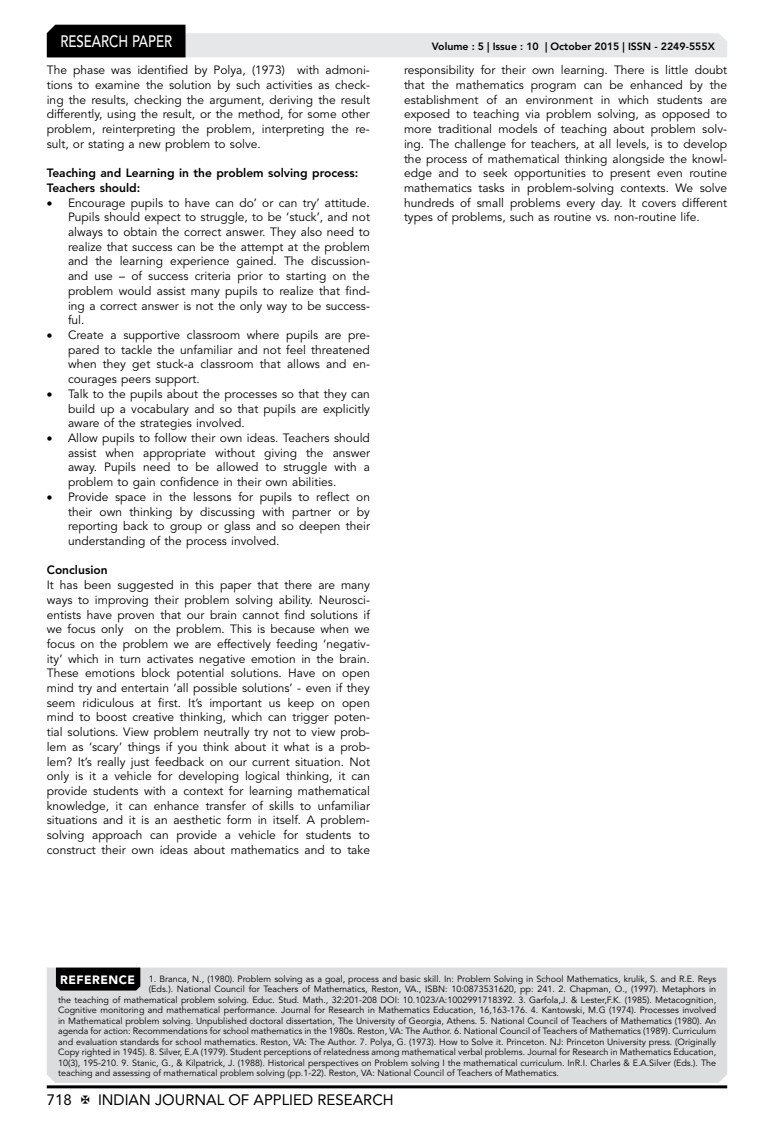
<style>
.page{position:relative;width:774px;height:1136px;background:#fff}
.page>*{position:absolute;margin:0;border:0;box-sizing:border-box;transform-origin:0 0}
.t1{font:500 16.5px "Avenir LT Std";color:#fff;scale:.8 1}
.t2{font:15px "Avenir LT Std";color:#000}
.t3{font:12px/14.7px "Avenir LT Std";color:#000;text-align:justify}
.t4{font:800 12px/14.7px "Avenir LT Std";color:#000}
.t5{font:800 10.5px "Avenir LT Std";color:#000}
.t6{font:9px "Avenir LT Std";color:#000}
.s1{font-weight:900;font-size:12px;color:#fff}
</style>
<div class="page">
<hr style="left:47px;top:1085px;width:680px;height:3px;background:#000">
<svg style="left:47px;top:25px;width:680px;height:32px"></svg>
<div style="left:47px;top:967px;width:680px;height:115px;background:#dcddde"></div>
<div style="left:56px;top:967px;width:84px;height:23px;background:#000"></div>
<h1 class="t1" style="left:60px;top:32px;width:139px">RESEARCH PAPER</h1>
<p class="t3" style="left:47px;top:63px;width:325px">The phase was identified by Polya, (1973) with admoni&shy;tions to examine the solution by such activities as check&shy;ing the results, checking the argument, deriving the result differently, using the result, or the method, for some other problem, reinterpreting the problem, interpreting the re&shy;sult, or stating a new problem to solve.</p>
<p class="t4" style="left:47px;top:166px;width:313px">Teaching and Learning in the problem solving process:<br>Teachers should:</p>
<p class="t3" style="left:68px;top:195px;width:303px;text-indent:-21px">• Encourage pupils to have can do’ or can try’ attitude.<br>Pupils should expect to struggle, to be ‘stuck’, and not always to obtain the correct answer. They also need to realize that success can be the attempt at the problem and the learning experience gained. The discussion&shy;and use – of success criteria prior to starting on the problem would assist many pupils to realize that find&shy;ing a correct answer is not the only way to be success&shy;ful.</p>
<p class="t3" style="left:68px;top:328px;width:303px;text-indent:-21px">• Create a supportive classroom where pupils are pre&shy;pared to tackle the unfamiliar and not feel threatened when they get stuck-a classroom that allows and en&shy;courages peers support.</p>
<p class="t3" style="left:68px;top:386px;width:303px;text-indent:-21px">• Talk to the pupils about the processes so that they can build up a vocabulary and so that pupils are explicitly aware of the strategies involved.</p>
<p class="t3" style="left:68px;top:431px;width:303px;text-indent:-21px">• Allow pupils to follow their own ideas. Teachers should assist when appropriate without giving the answer away. Pupils need to be allowed to struggle with a problem to gain confidence in their own abilities.</p>
<p class="t3" style="left:68px;top:489px;width:303px;text-indent:-21px">• Provide space in the lessons for pupils to reflect on their own thinking by discussing with partner or by reporting back to group or glass and so deepen their understanding of the process involved.</p>
<p class="t4" style="left:47px;top:563px;width:62px">Conclusion</p>
<p class="t3" style="left:47px;top:578px;width:325px">It has been suggested in this paper that there are many ways to improving their problem solving ability. Neurosci&shy;entists have proven that our brain cannot find solutions if we focus only on the problem. This is because when we focus on the problem we are effectively feeding ‘negativ&shy;ity’ which in turn activates negative emotion in the brain.<br>These emotions block potential solutions. Have on open mind try and entertain ‘all possible solutions’ - even if they seem ridiculous at first. It’s important us keep on open mind to boost creative thinking, which can trigger poten&shy;tial solutions. View problem neutrally try not to view prob&shy;lem as ‘scary’ things if you think about it what is a prob&shy;lem? It’s really just feedback on our current situation. Not only is it a vehicle for developing logical thinking, it can provide students with a context for learning mathematical knowledge, it can enhance transfer of skills to unfamiliar situations and it is an aesthetic form in itself. A problem&shy;solving approach can provide a vehicle for students to construct their own ideas about mathematics and to take</p>
<p class="t5" style="left:432px;top:41px;width:284px">Volume : 5 | Issue : 10 | October 2015 | ISSN - 2249-555X</p>
<p class="t3" style="left:404px;top:63px;width:325px">responsibility for their own learning. There is little doubt that the mathematics program can be enhanced by the establishment of an environment in which students are exposed to teaching via problem solving, as opposed to more traditional models of teaching about problem solv&shy;ing. The challenge for teachers, at all levels, is to develop the process of mathematical thinking alongside the knowl&shy;edge and to seek opportunities to present even routine mathematics tasks in problem-solving contexts. We solve hundreds of small problems every day. It covers different types of problems, such as routine vs. non-routine life.</p>
<p class="t6" style="left:60px;top:973px;width:658px"><span class="s1">REFERENCE</span> 1. Branca, N., (1980). Problem solving as a goal, process and basic skill. In: Problem Solving in School Mathematics, krulik, S. and R.E. Reys</p>
<p class="t6" style="left:149px;top:983px;width:569px">(Eds.). National Council for Teachers of Mathematics, Reston, VA., ISBN: 10:0873531620, pp: 241. 2. Chapman, O., (1997). Metaphors in</p>
<p class="t6" style="left:58px;top:994px;width:660px">the teaching of mathematical problem solving. Educ. Stud. Math., 32:201-208 DOI: 10.1023/A:1002991718392. 3. Garfola,J. &amp; Lester,F.K. (1985). Metacognition,</p>
<p class="t6" style="left:58px;top:1004px;width:660px">Cognitive monitoring and mathematical performance. Journal for Research in Mathematics Education, 16,163-176. 4. Kantowski, M.G (1974). Processes involved</p>
<p class="t6" style="left:58px;top:1015px;width:660px">in Mathematical problem solving. Unpublished doctoral dissertation, The University of Georgia, Athens. 5. National Council of Teachers of Mathematics (1980). An</p>
<p class="t6" style="left:58px;top:1025px;width:660px">agenda for action: Recommendations for school mathematics in the 1980s. Reston, VA: The Author. 6. National Council of Teachers of Mathematics (1989). Curriculum</p>
<p class="t6" style="left:58px;top:1036px;width:659px">and evaluation standards for school mathematics. Reston, VA: The Author. 7. Polya, G. (1973). How to Solve it. Princeton. NJ: Princeton University press. (Originally</p>
<p class="t6" style="left:58px;top:1046px;width:660px">Copy righted in 1945). 8. Silver, E.A (1979). Student perceptions of relatedness among mathematical verbal problems. Journal for Research in Mathematics Education,</p>
<p class="t6" style="left:58px;top:1057px;width:659px">10(3), 195-210. 9. Stanic, G., &amp; Kilpatrick, J. (1988). Historical perspectives on Problem solving I the mathematical curriculum. InR.I. Charles &amp; E.A.Silver (Eds.). The</p>
<p class="t6" style="left:58px;top:1067px;width:502px">teaching and assessing of mathematical problem solving (pp.1-22). Reston, VA: National Council of Teachers of Mathematics.</p>
<p class="t2" style="left:47px;top:1090px;width:27px">718</p>
<p class="t2" style="left:98px;top:1090px;width:297px">INDIAN JOURNAL OF APPLIED RESEARCH</p>
</div>
